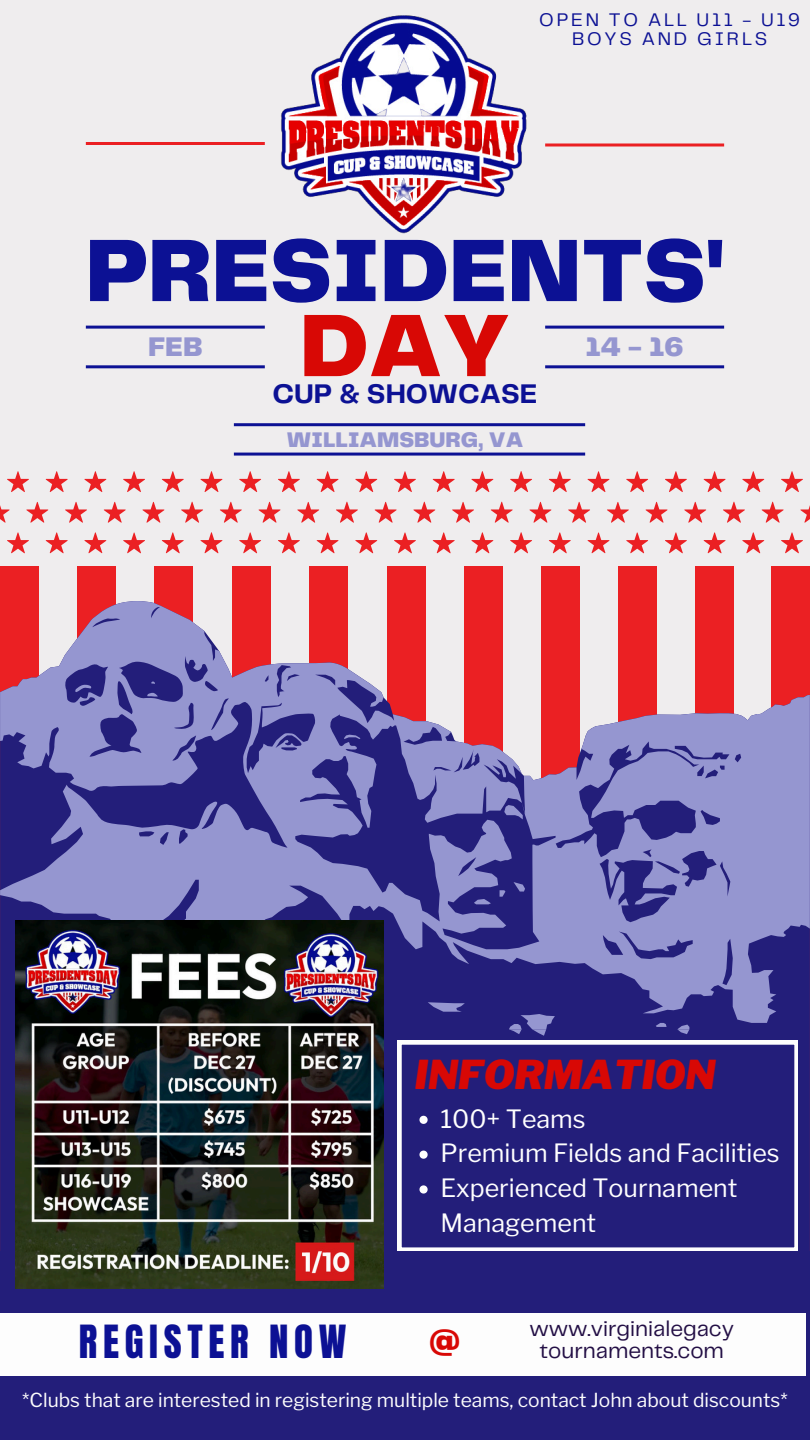
<style>
.page{position:relative;width:810px;height:1440px;background:#efedee}
.page>*{position:absolute;margin:0;border:0;box-sizing:border-box;transform-origin:0 0}
.t1{font:900 92px "Telegraf";color:#0c1194}
.t2{font:900 92px "Telegraf";color:#d80805}
.t3{font:italic 900 39.5px "Libre Franklin";color:#d80805}
.t4{font:38.9px "Anton";letter-spacing:.145em;color:#0c1194}
.t5{font:900 29.2px "Telegraf";color:#d80805}
.t6{font:700 28px "Telegraf";color:#0c1194}
.t7{font:900 28px "Telegraf";color:#9596d0}
.t8{font:25px/34.8px "Libre Franklin";color:#fff}
.t9{font:22.2px "Telegraf";color:#230f45}
.t10{font:900 22px "Telegraf";color:#9596d0}
.t11{font:19.2px "Libre Franklin";color:#fdfdfd}
.t12{font:19px "Telegraf";letter-spacing:.145em;color:#0c1194}
</style>
<div class="page">
<div style="left:0;top:1197px;width:810px;height:243px;background:#231e7a"></div>
<div style="left:388px;top:566px;width:38px;height:684px;background:#eb2023"></div>
<div style="left:464px;top:566px;width:39px;height:684px;background:#eb2023"></div>
<div style="left:310px;top:566px;width:38px;height:684px;background:#eb2023"></div>
<div style="left:232px;top:566px;width:39px;height:684px;background:#eb2023"></div>
<div style="left:155px;top:566px;width:38px;height:684px;background:#eb2023"></div>
<div style="left:77px;top:566px;width:39px;height:684px;background:#eb2023"></div>
<div style="left:0;top:566px;width:38px;height:684px;background:#eb2023"></div>
<div style="left:541px;top:566px;width:39px;height:684px;background:#eb2023"></div>
<div style="left:618px;top:566px;width:38px;height:684px;background:#eb2023"></div>
<div style="left:695px;top:566px;width:38px;height:684px;background:#eb2023"></div>
<div style="left:772px;top:566px;width:38px;height:684px;background:#eb2023"></div>
<svg style="left:7px;top:532px;width:22px;height:21px"></svg>
<svg style="left:46px;top:532px;width:22px;height:21px"></svg>
<svg style="left:84px;top:532px;width:22px;height:21px"></svg>
<svg style="left:123px;top:533px;width:22px;height:20px"></svg>
<svg style="left:162px;top:532px;width:22px;height:21px"></svg>
<svg style="left:200px;top:532px;width:22px;height:21px"></svg>
<svg style="left:239px;top:532px;width:22px;height:21px"></svg>
<svg style="left:278px;top:532px;width:22px;height:21px"></svg>
<svg style="left:317px;top:533px;width:21px;height:20px"></svg>
<svg style="left:355px;top:532px;width:22px;height:21px"></svg>
<svg style="left:394px;top:532px;width:22px;height:21px"></svg>
<svg style="left:433px;top:532px;width:22px;height:21px"></svg>
<svg style="left:471px;top:532px;width:22px;height:21px"></svg>
<svg style="left:510px;top:532px;width:22px;height:21px"></svg>
<svg style="left:549px;top:532px;width:22px;height:21px"></svg>
<svg style="left:588px;top:533px;width:21px;height:20px"></svg>
<svg style="left:626px;top:532px;width:22px;height:21px"></svg>
<svg style="left:665px;top:532px;width:22px;height:21px"></svg>
<svg style="left:704px;top:532px;width:22px;height:21px"></svg>
<svg style="left:742px;top:532px;width:22px;height:21px"></svg>
<svg style="left:781px;top:532px;width:22px;height:21px"></svg>
<svg style="left:26px;top:502px;width:22px;height:21px"></svg>
<svg style="left:65px;top:502px;width:22px;height:21px"></svg>
<svg style="left:104px;top:502px;width:22px;height:21px"></svg>
<svg style="left:142px;top:502px;width:22px;height:21px"></svg>
<svg style="left:181px;top:502px;width:22px;height:21px"></svg>
<svg style="left:220px;top:502px;width:22px;height:21px"></svg>
<svg style="left:259px;top:502px;width:21px;height:21px"></svg>
<svg style="left:297px;top:502px;width:22px;height:21px"></svg>
<svg style="left:336px;top:502px;width:22px;height:21px"></svg>
<svg style="left:375px;top:502px;width:22px;height:21px"></svg>
<svg style="left:413px;top:502px;width:22px;height:21px"></svg>
<svg style="left:452px;top:502px;width:22px;height:21px"></svg>
<svg style="left:491px;top:502px;width:22px;height:21px"></svg>
<svg style="left:530px;top:502px;width:21px;height:21px"></svg>
<svg style="left:568px;top:502px;width:22px;height:21px"></svg>
<svg style="left:607px;top:502px;width:22px;height:21px"></svg>
<svg style="left:646px;top:502px;width:22px;height:21px"></svg>
<svg style="left:684px;top:502px;width:22px;height:21px"></svg>
<svg style="left:723px;top:502px;width:22px;height:21px"></svg>
<svg style="left:762px;top:502px;width:22px;height:21px"></svg>
<svg style="left:0;top:505px;width:10px;height:18px"></svg>
<svg style="left:800px;top:505px;width:10px;height:18px"></svg>
<svg style="left:7px;top:471px;width:22px;height:21px"></svg>
<svg style="left:46px;top:471px;width:22px;height:21px"></svg>
<svg style="left:84px;top:471px;width:22px;height:21px"></svg>
<svg style="left:123px;top:471px;width:22px;height:21px"></svg>
<svg style="left:162px;top:471px;width:22px;height:21px"></svg>
<svg style="left:200px;top:471px;width:22px;height:21px"></svg>
<svg style="left:239px;top:471px;width:22px;height:21px"></svg>
<svg style="left:278px;top:471px;width:22px;height:21px"></svg>
<svg style="left:317px;top:471px;width:21px;height:21px"></svg>
<svg style="left:355px;top:471px;width:22px;height:21px"></svg>
<svg style="left:394px;top:471px;width:22px;height:21px"></svg>
<svg style="left:433px;top:471px;width:22px;height:21px"></svg>
<svg style="left:471px;top:471px;width:22px;height:21px"></svg>
<svg style="left:510px;top:471px;width:22px;height:21px"></svg>
<svg style="left:549px;top:471px;width:22px;height:21px"></svg>
<svg style="left:588px;top:471px;width:21px;height:21px"></svg>
<svg style="left:626px;top:471px;width:22px;height:21px"></svg>
<svg style="left:665px;top:471px;width:22px;height:21px"></svg>
<svg style="left:704px;top:471px;width:22px;height:21px"></svg>
<svg style="left:742px;top:471px;width:22px;height:21px"></svg>
<svg style="left:781px;top:471px;width:22px;height:21px"></svg>
<div style="left:0;top:1023px;width:810px;height:228px;background:#231e7a"></div>
<svg style="left:0;top:601px;width:810px;height:422px;fill:#9596d0"></svg>
<svg style="left:451px;top:732px;width:3px;height:8px"></svg>
<svg style="left:75px;top:684px;width:17px;height:9px"></svg>
<svg style="left:344px;top:735px;width:16px;height:4px"></svg>
<svg style="left:504px;top:805px;width:19px;height:14px"></svg>
<svg style="left:514px;top:882px;width:11px;height:10px"></svg>
<svg style="left:500px;top:890px;width:5px;height:7px"></svg>
<svg style="left:474px;top:899px;width:17px;height:5px"></svg>
<svg style="left:428px;top:1002px;width:37px;height:10px"></svg>
<svg style="left:509px;top:1014px;width:46px;height:22px"></svg>
<svg style="left:677px;top:1025px;width:12px;height:9px"></svg>
<svg style="left:656px;top:1023px;width:11px;height:4px"></svg>
<svg style="left:147px;top:692px;width:11px;height:5px"></svg>
<div style="left:0;top:1313px;width:805px;height:62px;background:#fdfdfd"></div>
<hr style="left:234px;top:423px;width:351px;height:3px;background:#0c1194">
<hr style="left:234px;top:453px;width:351px;height:3px;background:#0c1194">
<hr style="left:545px;top:143px;width:179px;height:3px;background:#eb2023">
<hr style="left:86px;top:142px;width:179px;height:3px;background:#eb2023">
<hr style="left:86px;top:326px;width:179px;height:3px;background:#0c1194">
<hr style="left:545px;top:326px;width:179px;height:3px;background:#0c1194">
<hr style="left:86px;top:365px;width:179px;height:3px;background:#0c1194">
<hr style="left:545px;top:365px;width:179px;height:3px;background:#0c1194">
<img style="left:15px;top:920px;width:369px;height:368px">
<img style="left:264px;top:15px;width:306px;height:219px">
<div style="left:398px;top:1041px;width:400px;height:210px;background:#231e7a"></div>
<svg style="left:419px;top:1116px;width:9px;height:8px"></svg>
<svg style="left:419px;top:1151px;width:9px;height:8px"></svg>
<svg style="left:419px;top:1185px;width:9px;height:9px"></svg>
<h6 class="t12" style="left:539px;top:12px;width:262px">OPEN TO ALL U11 - U19</h6>
<p class="t12" style="left:572px;top:30px;width:197px">BOYS AND GIRLS</p>
<p class="t1" style="left:85px;top:231px;width:641px">PRESIDENTS'</p>
<p class="t2" style="left:300px;top:306px;width:212px">DAY</p>
<h1 class="t7" style="left:148px;top:335px;width:56px">FEB</h1>
<p class="t7" style="left:586px;top:335px;width:100px">14 - 16</p>
<p class="t6" style="left:272px;top:382px;width:267px">CUP &amp; SHOWCASE</p>
<p class="t10" style="left:286px;top:430px;width:239px">WILLIAMSBURG, VA</p>
<p class="t3" style="left:415px;top:1051px;width:302px">INFORMATION</p>
<p class="t8" style="left:441px;top:1101px;width:147px">100+ Teams</p>
<p class="t8" style="left:441px;top:1136px;width:341px">Premium Fields and Facilities</p>
<h4 class="t8" style="left:441px;top:1171px;width:298px">Experienced Tournament<br>Management</h4>
<p class="t9" style="left:529px;top:1319px;width:206px">www.virginialegacy</p>
<p class="t9" style="left:540px;top:1341px;width:186px">tournaments.com</p>
<h1 class="t4" style="left:79px;top:1314px;width:269px">REGISTER NOW</h1>
<h4 class="t11" style="left:22px;top:1389px;width:767px">*Clubs that are interested in registering multiple teams, contact John about discounts*</h4>
<h4 class="t5" style="left:429px;top:1328px;width:33px">@</h4>
</div>
